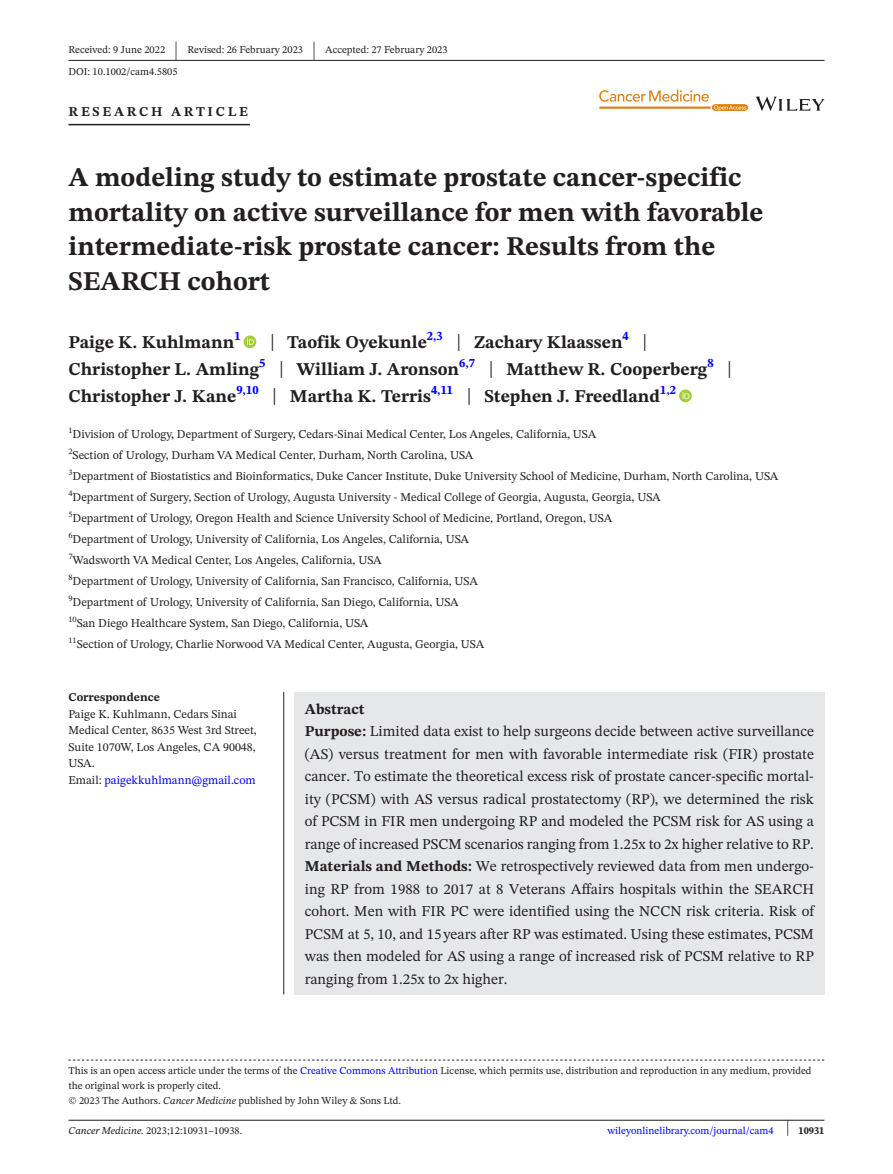
<style>
.page{position:relative;width:893px;height:1174px;background:#fff}
.page>*{position:absolute;margin:0;border:0;box-sizing:border-box;transform-origin:0 0}
.t1{font:700 27px/34.5px "STIX Two Text";color:#231f20}
.t2{font:25.65px "STIX Two Text";color:#231f20;scale:.49 1}
.t3{font:700 18px/27px "STIX Two Text";color:#231f20}
.t4{font:15px/22.5px "STIX Two Text";color:#231f20}
.t5{font:700 13.5px "STIX Two Text";letter-spacing:.2em;color:#231f20}
.t6{font:12px/16.5px "STIX Two Text";color:#231f20}
.t7{font:700 12px "STIX Two Text";color:#231f20}
.t8{font:10.5px/15px "STIX Two Text";color:#231f20}
.t9{font:10.5px "STIX Two Text";color:#00f}
.t10{font:8.4px "STIX Two Text";color:#231f20}
.s1{font-weight:400;font-size:23.4px}
.s2{color:#00f}
.s3{font-weight:700}
.s4{font-style:italic}
.s5{font-size:22.2px;color:#231f20}
.s6{font-weight:700;color:#231f20}
</style>
<div class="page">
<hr style="left:68px;top:1119px;width:756px;height:1px;background:#231f20">
<svg style="left:756px;top:97px;width:68px;height:14px"></svg>
<svg style="left:599px;top:90px;width:149px;height:21px"></svg>
<hr style="left:68px;top:60px;width:756px;height:1px;background:#231f20">
<hr style="left:68px;top:124px;width:182px;height:1px;background:#231f20">
<div style="left:244px;top:335px;width:12px;height:13px;background:#a5cd39;border-radius:50%"></div>
<svg style="left:247px;top:338px;width:7px;height:7px"></svg>
<svg style="left:679px;top:389px;width:13px;height:13px"></svg>
<svg style="left:682px;top:392px;width:7px;height:7px"></svg>
<svg style="left:68px;top:1059px;width:756px;height:1px"></svg>
<div style="left:294px;top:692px;width:530px;height:302px;background:#e6e7e9"></div>
<hr style="left:283px;top:692px;width:1px;height:302px;background:#231f20">
<p class="t8" style="left:68px;top:42px;width:98px">Received: 9 June 2022</p>
<h2 class="t2" style="left:175px;top:32px;width:8px">|</h2>
<p class="t8" style="left:187px;top:42px;width:117px">Revised: 26 February 2023</p>
<h2 class="t2" style="left:312px;top:32px;width:8px">|</h2>
<p class="t8" style="left:325px;top:42px;width:124px">Accepted: 27 February 2023</p>
<p class="t8" style="left:68px;top:64px;width:111px">DOI: 10.1002/cam4.5805</p>
<p class="t5" style="left:68px;top:101px;width:181px">RESEARCH ARTICLE</p>
<h1 class="t1" style="left:68px;top:161px;width:697px">A modeling study to estimate prostate cancer-specific mortality on active surveillance for men with favorable intermediate-risk prostate cancer: Results from the SEARCH cohort</h1>
<h3 class="t3" style="left:68px;top:329px;width:665px;text-indent:202px"><span class="s1">|</span> Taofik Oyekunle<sup>2,3</sup> <span class="s1">|</span> Zachary Klaassen<sup>4</sup> <span class="s1">|<br></span>Christopher L. Amling<sup>5</sup> <span class="s1">|</span> William J. Aronson<sup>6,7</sup> <span class="s1">|</span> Matthew R. Cooperberg<sup>8</sup> <span class="s1">|<br></span>Christopher J. Kane<sup>9,10</sup> <span class="s1">|</span> Martha K. Terris<sup>4,11</sup> <span class="s1">|</span> Stephen J. Freedland<sup>1,2</sup></h3>
<p class="t10" style="left:68px;top:424px;width:6px">1</p>
<p class="t6" style="left:73px;top:426px;width:525px">Division of Urology, Department of Surgery, Cedars-Sinai Medical Center, Los Angeles, California, USA</p>
<p class="t10" style="left:68px;top:445px;width:6px">2</p>
<p class="t6" style="left:73px;top:447px;width:402px">Section of Urology, Durham VA Medical Center, Durham, North Carolina, USA</p>
<p class="t10" style="left:68px;top:466px;width:6px">3</p>
<p class="t6" style="left:73px;top:468px;width:707px">Department of Biostatistics and Bioinformatics, Duke Cancer Institute, Duke University School of Medicine, Durham, North Carolina, USA</p>
<p class="t10" style="left:68px;top:487px;width:6px">4</p>
<p class="t6" style="left:73px;top:489px;width:590px">Department of Surgery, Section of Urology, Augusta University - Medical College of Georgia, Augusta, Georgia, USA</p>
<p class="t10" style="left:68px;top:508px;width:6px">5</p>
<p class="t6" style="left:73px;top:510px;width:541px">Department of Urology, Oregon Health and Science University School of Medicine, Portland, Oregon, USA</p>
<p class="t10" style="left:68px;top:529px;width:6px">6</p>
<p class="t6" style="left:73px;top:531px;width:398px">Department of Urology, University of California, Los Angeles, California, USA</p>
<p class="t10" style="left:68px;top:550px;width:6px">7</p>
<p class="t6" style="left:73px;top:552px;width:311px">Wadsworth VA Medical Center, Los Angeles, California, USA</p>
<p class="t10" style="left:68px;top:571px;width:6px">8</p>
<p class="t6" style="left:73px;top:573px;width:407px">Department of Urology, University of California, San Francisco, California, USA</p>
<p class="t10" style="left:68px;top:592px;width:6px">9</p>
<p class="t6" style="left:73px;top:594px;width:388px">Department of Urology, University of California, San Diego, California, USA</p>
<p class="t10" style="left:68px;top:613px;width:10px">10</p>
<p class="t6" style="left:77px;top:615px;width:293px">San Diego Healthcare System, San Diego, California, USA</p>
<p class="t10" style="left:68px;top:634px;width:10px">11</p>
<p class="t6" style="left:77px;top:636px;width:409px">Section of Urology, Charlie Norwood VA Medical Center, Augusta, Georgia, USA</p>
<h3 class="t3" style="left:68px;top:329px;width:174px">Paige K. Kuhlmann<sup>1</sup></h3>
<p class="t7" style="left:68px;top:688px;width:93px">Correspondence</p>
<p class="t6" style="left:68px;top:705px;width:190px">Paige K. Kuhlmann, Cedars Sinai<br>Medical Center, 8635 West 3rd Street,<br>Suite 1070W, Los Angeles, CA 90048,<br>USA.<br>Email: <span class="s2">paigekkuhlmann@gmail.com</span></p>
<p class="t4" style="left:305px;top:697px;width:511px"><span class="s3">Abstract<br>Purpose:</span> Limited data exist to help surgeons decide between active surveillance (AS) versus treatment for men with favorable intermediate risk (FIR) prostate cancer. To estimate the theoretical excess risk of prostate cancer-specific mortal&shy;ity (PCSM) with AS versus radical prostatectomy (RP), we determined the risk of PCSM in FIR men undergoing RP and modeled the PCSM risk for AS using a range of increased PSCM scenarios ranging from 1.25x to 2x higher relative to RP.<br><span class="s3">Materials and Methods:</span> We retrospectively reviewed data from men undergo&shy;ing RP from 1988 to 2017 at 8 Veterans Affairs hospitals within the SEARCH cohort. Men with FIR PC were identified using the NCCN risk criteria. Risk of PCSM at 5, 10, and 15 years after RP was estimated. Using these estimates, PCSM was then modeled for AS using a range of increased risk of PCSM relative to RP ranging from 1.25x to 2x higher.</p>
<p class="t8" style="left:68px;top:1063px;width:745px">This is an open access article under the terms of the <span class="s2">Creative Commons Attribution</span> License, which permits use, distribution and reproduction in any medium, provided the original work is properly cited.<br>© 2023 The Authors. <span class="s4">Cancer Medicine</span> published by John Wiley &amp; Sons Ltd.</p>
<p class="t8" style="left:68px;top:1123px;width:175px"><span class="s4">Cancer Medicine.</span> 2023;12:10931–10938.</p>
<p class="t9" style="left:607px;top:1123px;width:219px">wileyonlinelibrary.com/journal/cam4 <span class="s5">|</span> <span class="s6">10931</span></p>
</div>
